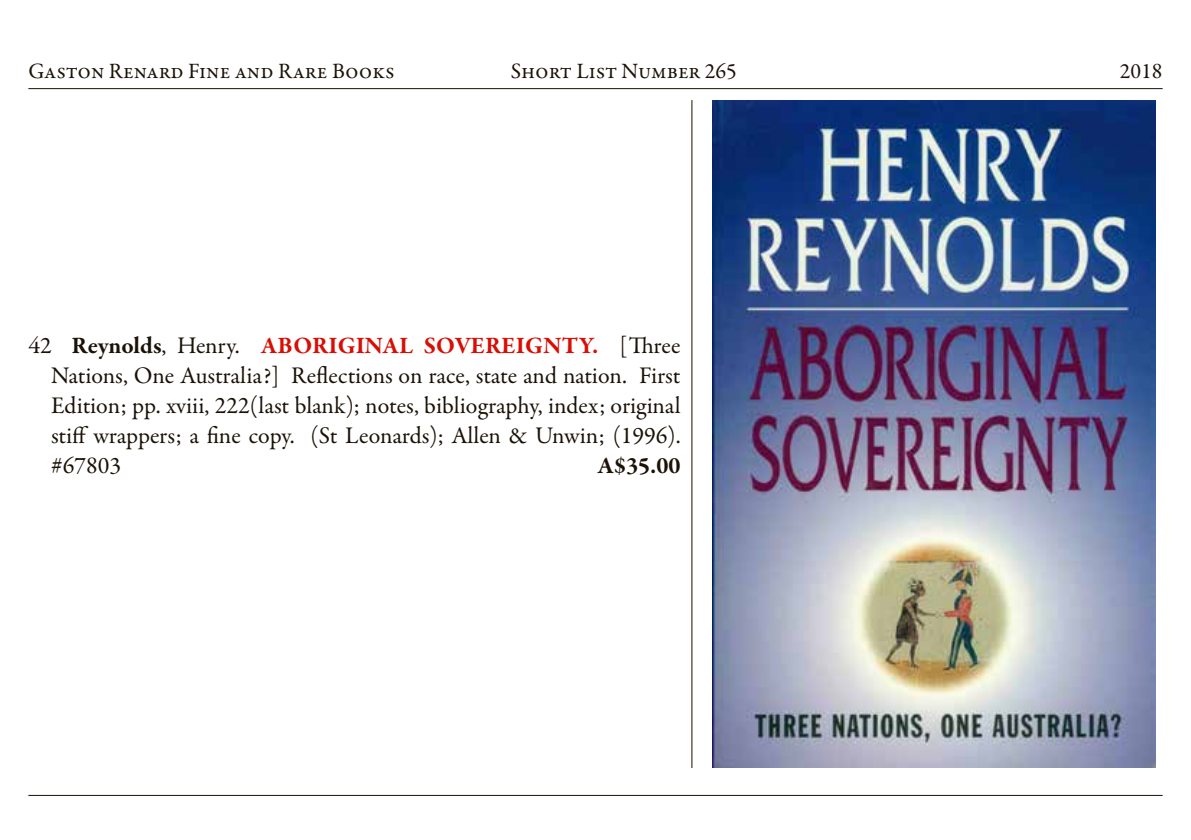
<style>
.page{position:relative;width:1191px;height:840px;background:#fff}
.page>*{position:absolute;margin:0;border:0;box-sizing:border-box;transform-origin:0 0}
.t1{font:24px/30px "Garamond Premr Pro";letter-spacing:-.005em;color:#1a1207;text-align:justify}
.t2{font:700 24px "Garamond Premr Pro";color:#1a1207}
.t3{font:22px "Garamond Premr Pro";color:#1a1207}
.s1{font-weight:700}
.s2{font-weight:700;color:#d80e04}
</style>
<div class="page">
<hr style="left:28px;top:88px;width:1134px;height:1px;background:#1a1207">
<hr style="left:28px;top:794px;width:1134px;height:1px;background:#1a1207">
<hr style="left:691px;top:100px;width:1px;height:667px;background:#1a1207">
<img style="left:713px;top:100px;width:442px;height:667px">
<p class="t3" style="left:28px;top:57px;width:368px">Gaston Renard Fine and Rare Books</p>
<p class="t3" style="left:511px;top:57px;width:228px">Short List Number 265</p>
<p class="t3" style="left:1119px;top:57px;width:44px">2018</p>
<p class="t1" style="left:51px;top:330px;width:631px;text-indent:-23px">42 <span class="s1">Reynolds</span>, Henry. <span class="s2">ABORIGINAL SOVEREIGNTY.</span> [Three Nations, One Australia?] Reflections on race, state and nation. First Edition; pp. xviii, 222(last blank); notes, bibliography, index; original stiff wrappers; a fine copy. (St Leonards); Allen &amp; Unwin; (1996). #67803</p>
<p class="t2" style="left:598px;top:450px;width:84px">A$35.00</p>
</div>
